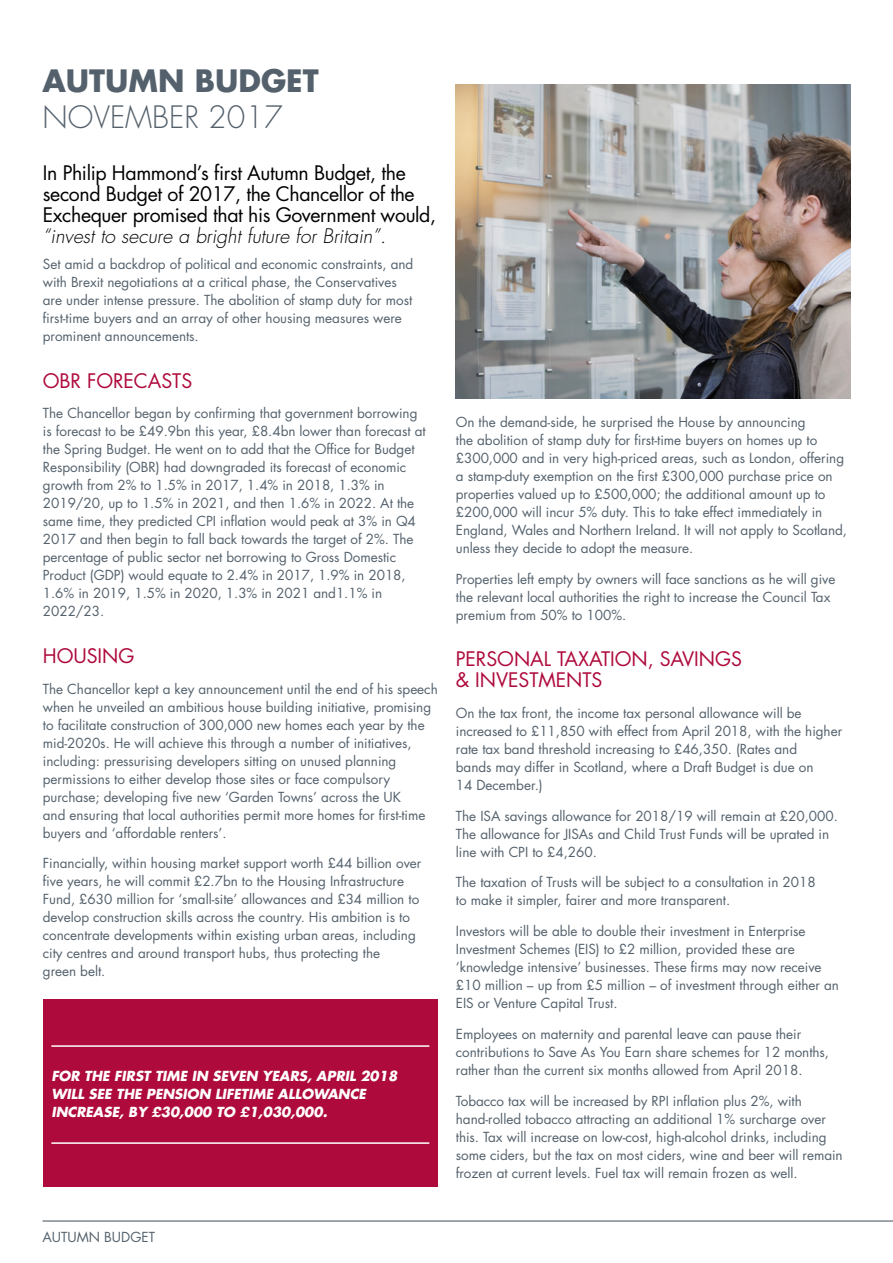
<style>
.page{position:relative;width:893px;height:1263px;background:#fff}
.page>*{position:absolute;margin:0;border:0;box-sizing:border-box;transform-origin:0 0}
.t1{font:700 30px "Futura";color:#54616c}
.t2{font:300 30px "Futura LT";color:#54616c}
.t3{font:19.5px/21px "Futura";letter-spacing:-.02em;color:#000}
.t4{font:19.5px/21px "Futura";letter-spacing:-.005em;color:#ae0a3b}
.t5{font:italic 300 19.5px "Futura";color:#000}
.t6{font:13.5px/18px "Futura";letter-spacing:-.005em;color:#54616c}
.t7{font:italic 700 13.5px/18px "Futura";letter-spacing:-.005em;color:#fff}
</style>
<div class="page">
<hr style="left:43px;top:1220px;width:850px;height:1px;background:#54616c">
<img style="left:456px;top:85px;width:395px;height:314px">
<div style="left:43px;top:1000px;width:395px;height:187px;background:#ae0a3b"></div>
<hr style="left:51px;top:1045px;width:378px;height:2px;background:#fff">
<hr style="left:51px;top:1142px;width:378px;height:2px;background:#fff">
<h1 class="t1" style="left:43px;top:60px;width:278px">AUTUMN BUDGET</h1>
<h1 class="t2" style="left:43px;top:99px;width:242px">NOVEMBER 2017</h1>
<h2 class="t3" style="left:43px;top:162px;width:395px">In Philip Hammond’s first Autumn Budget, the second Budget of 2017, the Chancellor of the<br>Exchequer promised that his Government would,</h2>
<h2 class="t5" style="left:43px;top:223px;width:345px">“invest to secure a bright future for Britain”.</h2>
<p class="t6" style="left:43px;top:255px;width:372px">Set amid a backdrop of political and economic constraints, and with Brexit negotiations at a critical phase, the Conservatives are under intense pressure. The abolition of stamp duty for most first-time buyers and an array of other housing measures were prominent announcements.</p>
<h2 class="t4" style="left:43px;top:370px;width:151px">OBR FORECASTS</h2>
<p class="t6" style="left:43px;top:404px;width:384px">The Chancellor began by confirming that government borrowing is forecast to be £49.9bn this year, £8.4bn lower than forecast at the Spring Budget. He went on to add that the Office for Budget Responsibility (OBR) had downgraded its forecast of economic growth from 2% to 1.5% in 2017, 1.4% in 2018, 1.3% in 2019/20, up to 1.5% in 2021, and then 1.6% in 2022. At the same time, they predicted CPI inflation would peak at 3% in Q4<br>2017 and then begin to fall back towards the target of 2%. The percentage of public sector net borrowing to Gross Domestic Product (GDP) would equate to 2.4% in 2017, 1.9% in 2018, 1.6% in 2019, 1.5% in 2020, 1.3% in 2021 and1.1% in 2022/23.</p>
<h2 class="t4" style="left:43px;top:645px;width:93px">HOUSING</h2>
<p class="t6" style="left:43px;top:679px;width:396px">The Chancellor kept a key announcement until the end of his speech when he unveiled an ambitious house building initiative, promising to facilitate construction of 300,000 new homes each year by the mid-2020s. He will achieve this through a number of initiatives, including: pressurising developers sitting on unused planning permissions to either develop those sites or face compulsory purchase; developing five new ‘Garden Towns’ across the UK<br>and ensuring that local authorities permit more homes for first-time buyers and ‘affordable renters’.</p>
<p class="t6" style="left:43px;top:854px;width:380px">Financially, within housing market support worth £44 billion over five years, he will commit £2.7bn to the Housing Infrastructure Fund, £630 million for ‘small-site’ allowances and £34 million to develop construction skills across the country. His ambition is to concentrate developments within existing urban areas, including city centres and around transport hubs, thus protecting the<br>green belt.</p>
<p class="t7" style="left:51px;top:1066px;width:347px">FOR THE FIRST TIME IN SEVEN YEARS, APRIL 2018<br>WILL SEE THE PENSION LIFETIME ALLOWANCE<br>INCREASE, BY £30,000 TO £1,030,000.</p>
<p class="t6" style="left:456px;top:413px;width:393px">On the demand-side, he surprised the House by announcing<br>the abolition of stamp duty for first-time buyers on homes up to £300,000 and in very high-priced areas, such as London, offering a stamp-duty exemption on the first £300,000 purchase price on properties valued up to £500,000; the additional amount up to £200,000 will incur 5% duty. This to take effect immediately in England, Wales and Northern Ireland. It will not apply to Scotland, unless they decide to adopt the measure.</p>
<p class="t6" style="left:456px;top:569px;width:381px">Properties left empty by owners will face sanctions as he will give the relevant local authorities the right to increase the Council Tax premium from 50% to 100%.</p>
<h2 class="t4" style="left:456px;top:648px;width:288px">PERSONAL TAXATION, SAVINGS &amp; INVESTMENTS</h2>
<p class="t6" style="left:456px;top:704px;width:388px">On the tax front, the income tax personal allowance will be increased to £11,850 with effect from April 2018, with the higher rate tax band threshold increasing to £46,350. (Rates and<br>bands may differ in Scotland, where a Draft Budget is due on<br>14 December.)</p>
<p class="t6" style="left:456px;top:806px;width:384px">The ISA savings allowance for 2018/19 will remain at £20,000.<br>The allowance for JISAs and Child Trust Funds will be uprated in line with CPI to £4,260.</p>
<p class="t6" style="left:456px;top:873px;width:361px">The taxation of Trusts will be subject to a consultation in 2018 to make it simpler, fairer and more transparent.</p>
<p class="t6" style="left:456px;top:922px;width:385px">Investors will be able to double their investment in Enterprise Investment Schemes (EIS) to £2 million, provided these are ‘knowledge intensive’ businesses. These firms may now receive £10 million – up from £5 million – of investment through either an EIS or Venture Capital Trust.</p>
<p class="t6" style="left:456px;top:1025px;width:375px">Employees on maternity and parental leave can pause their contributions to Save As You Earn share schemes for 12 months, rather than the current six months allowed from April 2018.</p>
<p class="t6" style="left:456px;top:1091px;width:388px">Tobacco tax will be increased by RPI inflation plus 2%, with hand-rolled tobacco attracting an additional 1% surcharge over this. Tax will increase on low-cost, high-alcohol drinks, including some ciders, but the tax on most ciders, wine and beer will remain frozen at current levels. Fuel tax will remain frozen as well.</p>
<p class="t6" style="left:43px;top:1227px;width:114px">AUTUMN BUDGET</p>
</div>
